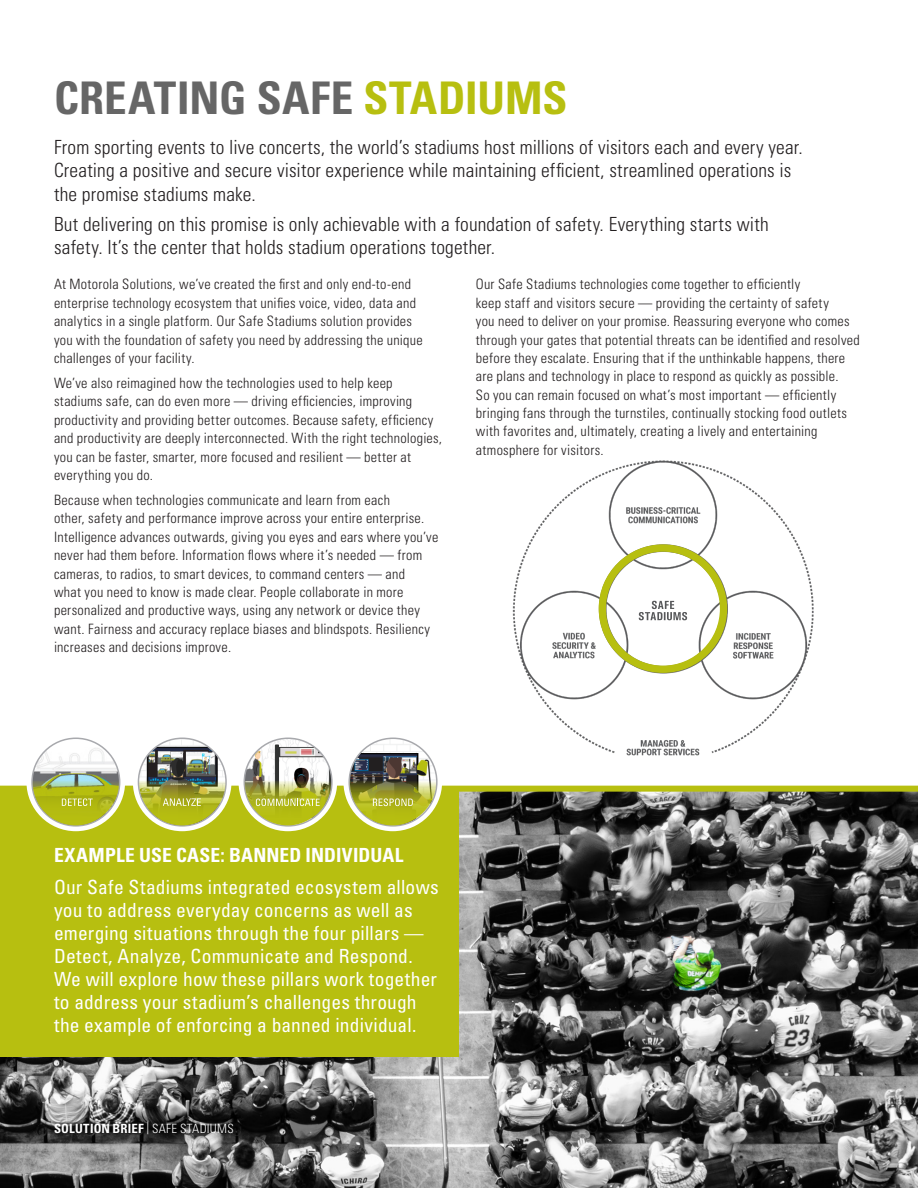
<style>
.page{position:relative;width:918px;height:1188px;background:#fff}
.page>*{position:absolute;margin:0;border:0;box-sizing:border-box;transform-origin:0 0}
.Body_Text{font:700 condensed 45px "Univers LT Std";color:#666}
.Body_Text-2{font:300 condensed 19.5px/23.2px "Univers LT Std";letter-spacing:.01em;color:#231f20}
.Body_Text-3{font:condensed 19.5px/22.8px "Univers LT Std";letter-spacing:.01em;color:#fff}
.Body_Text-4{font:700 condensed 19.5px "Univers LT Std";letter-spacing:.005em;color:#fff}
.Body_Text-5{font:300 condensed 14.25px/18.3px "Univers LT Std";letter-spacing:.02em;color:#231f20}
.t1{font:700 condensed 12.75px "Univers LT Std";letter-spacing:.01em;color:#fff}
.s1{color:#b7bf10}
.s2{font-weight:300}
</style>
<div class="page">
<img style="left:0;top:792px;width:918px;height:396px">
<div style="left:0;top:786px;width:918px;height:6px;background:#b7bf10"></div>
<div style="left:0;top:787px;width:459px;height:270px;background:#b7bf10"></div>
<img style="left:512px;top:460px;width:302px;height:296px">
<svg style="left:599px;top:544px;width:128px;height:129px"></svg>
<div style="left:26px;top:733px;width:99px;height:98px;border:6px solid #fff;border-radius:50%"></div>
<img style="left:32px;top:738px;width:88px;height:88px;border-radius:44px">
<div style="left:31px;top:738px;width:89px;height:89px;border:2px solid #a8a9ad;border-radius:50%"></div>
<div style="left:133px;top:733px;width:99px;height:98px;border:6px solid #fff;border-radius:50%"></div>
<img style="left:138px;top:739px;width:88px;height:87px">
<div style="left:138px;top:738px;width:89px;height:89px;border:2px solid #a8a9ad;border-radius:50%"></div>
<div style="left:239px;top:733px;width:98px;height:98px;border:6px solid #fff;border-radius:50%"></div>
<img style="left:244px;top:738px;width:88px;height:43px">
<div style="left:244px;top:738px;width:89px;height:89px;border:2px solid #a8a9ad;border-radius:50%"></div>
<div style="left:343px;top:733px;width:99px;height:98px;border:6px solid #fff;border-radius:50%"></div>
<img style="left:349px;top:738px;width:88px;height:43px">
<div style="left:348px;top:738px;width:90px;height:89px;border:2px solid #a8a9ad;border-radius:50%"></div>
<svg style="left:244px;top:781px;width:88px;height:44px"></svg>
<svg style="left:32px;top:781px;width:88px;height:44px"></svg>
<svg style="left:139px;top:781px;width:88px;height:44px"></svg>
<svg style="left:349px;top:781px;width:88px;height:44px"></svg>
<p class="Body_Text" style="left:54px;top:70px;width:515px">CREATING SAFE <span class="s1">STADIUMS</span></p>
<p class="Body_Text-2" style="left:54px;top:136px;width:750px">From sporting events to live concerts, the world’s stadiums host millions of visitors each and every year.<br>Creating a positive and secure visitor experience while maintaining efficient, streamlined operations is the promise stadiums make.</p>
<p class="Body_Text-2" style="left:54px;top:212px;width:716px">But delivering on this promise is only achievable with a foundation of safety. Everything starts with safety. It’s the center that holds stadium operations together.</p>
<p class="Body_Text-5" style="left:54px;top:275px;width:370px">At Motorola Solutions, we’ve created the first and only end-to-end enterprise technology ecosystem that unifies voice, video, data and analytics in a single platform. Our Safe Stadiums solution provides you with the foundation of safety you need by addressing the unique challenges of your facility.</p>
<p class="Body_Text-5" style="left:54px;top:374px;width:390px">We’ve also reimagined how the technologies used to help keep stadiums safe, can do even more — driving efficiencies, improving productivity and providing better outcomes. Because safety, efficiency and productivity are deeply interconnected. With the right technologies, you can be faster, smarter, more focused and resilient — better at everything you do.</p>
<p class="Body_Text-5" style="left:54px;top:491px;width:386px">Because when technologies communicate and learn from each<br>other, safety and performance improve across your entire enterprise.<br>Intelligence advances outwards, giving you eyes and ears where you’ve never had them before. Information flows where it’s needed — from cameras, to radios, to smart devices, to command centers — and<br>what you need to know is made clear. People collaborate in more personalized and productive ways, using any network or device they want. Fairness and accuracy replace biases and blindspots. Resiliency increases and decisions improve.</p>
<p class="Body_Text-5" style="left:476px;top:275px;width:386px">Our Safe Stadiums technologies come together to efficiently<br>keep staff and visitors secure — providing the certainty of safety<br>you need to deliver on your promise. Reassuring everyone who comes through your gates that potential threats can be identified and resolved before they escalate. Ensuring that if the unthinkable happens, there are plans and technology in place to respond as quickly as possible.<br>So you can remain focused on what’s most important — efficiently bringing fans through the turnstiles, continually stocking food outlets with favorites and, ultimately, creating a lively and entertaining atmosphere for visitors.</p>
<p class="Body_Text-4" style="left:54px;top:843px;width:351px">EXAMPLE USE CASE: BANNED INDIVIDUAL</p>
<p class="Body_Text-3" style="left:54px;top:876px;width:386px">Our Safe Stadiums integrated ecosystem allows you to address everyday concerns as well as emerging situations through the four pillars — Detect, Analyze, Communicate and Respond.<br>We will explore how these pillars work together to address your stadium’s challenges through the example of enforcing a banned individual.</p>
<p class="t1" style="left:54px;top:1121px;width:181px">SOLUTION BRIEF <span class="s2">| SAFE STADIUMS</span></p>
</div>
